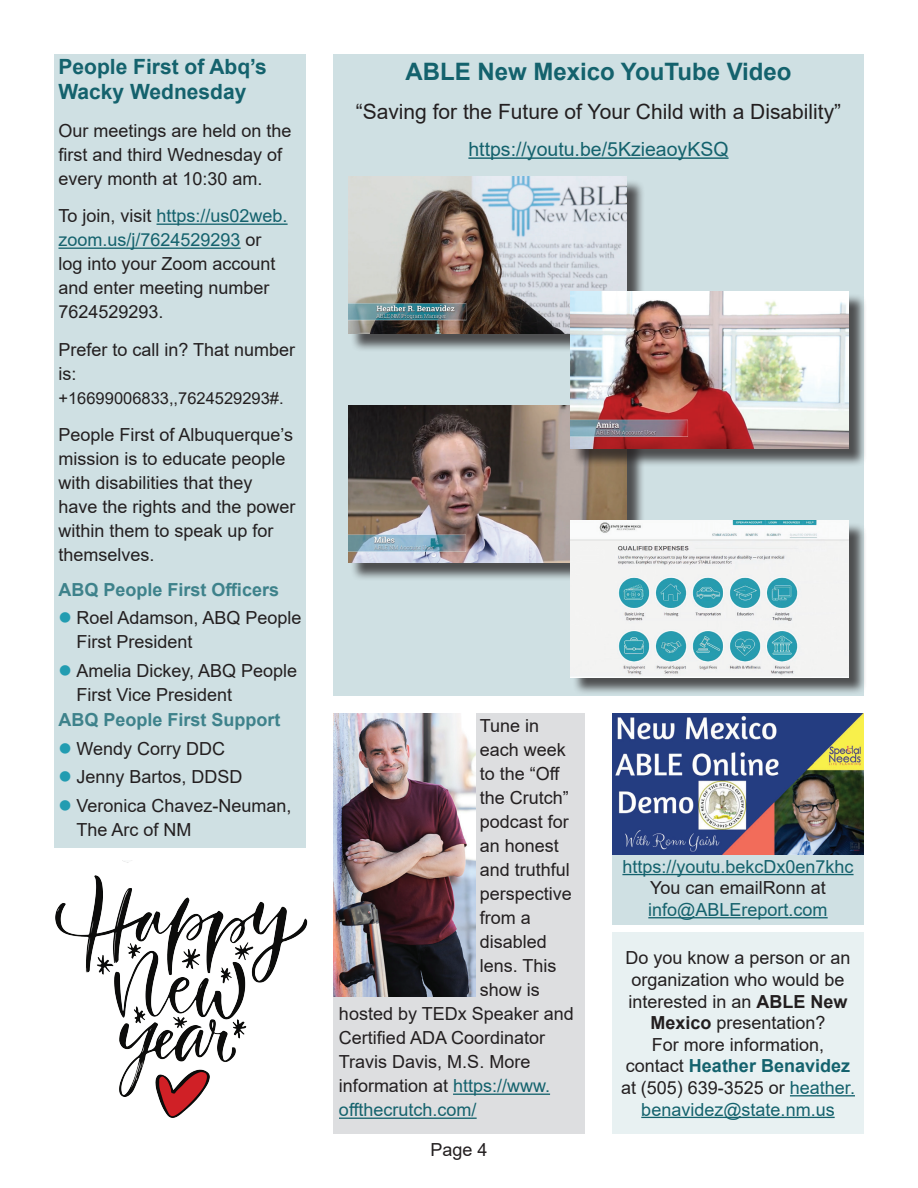
<style>
.page{position:relative;width:918px;height:1188px;background:#fff}
.page>*{position:absolute;margin:0;border:0;box-sizing:border-box;transform-origin:0 0}
.t1{font:700 24px "Arial";color:#14626d}
.t2{font:21px "Arial";color:#231f20}
.t3{font:700 21px/25.5px "Arial";color:#14626d}
.t4{font:19.5px "Arial";color:#14626d}
.t5{font:18px/24px "Arial";color:#231f20}
.t6{font:18px "Arial";color:#14626d}
.t7{font:700 18px "Arial";color:#3e828b}
.t8{font:16.5px "Arial";color:#231f20}
.s1{color:#14626d}
.s2{font-weight:700}
.s3{font-weight:700;color:#14626d}
</style>
<div class="page">
<div style="left:333px;top:54px;width:531px;height:641px;background:#cfe0e3"></div>
<hr style="left:468px;top:157px;width:261px;height:2px;background:#14626d">
<div style="left:350px;top:179px;width:296px;height:173px;background:#231f20;opacity:.75"></div>
<img style="left:348px;top:177px;width:279px;height:157px">
<div style="left:350px;top:408px;width:296px;height:173px;background:#231f20;opacity:.75"></div>
<img style="left:348px;top:406px;width:279px;height:157px">
<div style="left:572px;top:522px;width:296px;height:174px;background:#231f20;opacity:.75"></div>
<img style="left:570px;top:520px;width:279px;height:157px">
<div style="left:572px;top:293px;width:296px;height:174px;background:#231f20;opacity:.75"></div>
<img style="left:570px;top:291px;width:279px;height:157px">
<div style="left:612px;top:933px;width:252px;height:201px;background:#e8f1f2"></div>
<hr style="left:790px;top:1095px;width:65px;height:1px;background:#14626d">
<hr style="left:641px;top:1117px;width:194px;height:1px;background:#14626d">
<div style="left:612px;top:850px;width:252px;height:75px;background:#cfe0e3"></div>
<hr style="left:622px;top:874px;width:232px;height:1px;background:#14626d">
<hr style="left:648px;top:917px;width:180px;height:1px;background:#14626d">
<img style="left:612px;top:713px;width:252px;height:142px">
<div style="left:333px;top:713px;width:252px;height:421px;background:#dddee0"></div>
<hr style="left:453px;top:1094px;width:97px;height:1px;background:#14626d">
<hr style="left:339px;top:1118px;width:138px;height:1px;background:#14626d">
<img style="left:333px;top:713px;width:142px;height:284px">
<div style="left:54px;top:54px;width:252px;height:794px;background:#cfe0e3"></div>
<hr style="left:157px;top:224px;width:131px;height:1px;background:#14626d">
<hr style="left:58px;top:248px;width:183px;height:1px;background:#14626d">
<img style="left:55px;top:861px;width:253px;height:257px">
<p class="t3" style="left:58px;top:54px;width:210px">People First of Abq’s<br>Wacky Wednesday</p>
<p class="t5" style="left:58px;top:118px;width:235px">Our meetings are held on the first and third Wednesday of every month at 10:30 am.</p>
<p class="t5" style="left:58px;top:204px;width:231px">To join, visit <span class="s1">https://us02web. zoom.us/j/7624529293</span> or log into your Zoom account and enter meeting number<br>7624529293.</p>
<p class="t5" style="left:58px;top:337px;width:238px">Prefer to call in? That number is:</p>
<p class="t8" style="left:58px;top:387px;width:227px">+16699006833,,7624529293#.</p>
<p class="t5" style="left:58px;top:423px;width:239px">People First of Albuquerque’s mission is to educate people with disabilities that they have the rights and the power within them to speak up for themselves.</p>
<p class="t7" style="left:58px;top:577px;width:222px">ABQ People First Officers</p>
<p class="t5" style="left:76px;top:606px;width:226px">Roel Adamson, ABQ People<br>First President</p>
<p class="t5" style="left:76px;top:658px;width:222px">Amelia Dickey, ABQ People<br>First Vice President</p>
<p class="t7" style="left:58px;top:707px;width:224px">ABQ People First Support</p>
<p class="t5" style="left:76px;top:734px;width:217px;line-height:28.5px">Wendy Corry DDC<br>Jenny Bartos, DDSD<br>Veronica Chavez-Neuman,</p>
<p class="t5" style="left:76px;top:817px;width:117px">The Arc of NM</p>
<h1 class="t1" style="left:405px;top:55px;width:388px">ABLE New Mexico YouTube Video</h1>
<p class="t2" style="left:356px;top:97px;width:487px">“Saving for the Future of Your Child with a Disability”</p>
<p class="t4" style="left:468px;top:136px;width:262px">https://youtu.be/5KzieaoyKSQ</p>
<p class="t5" style="left:480px;top:714px;width:61px">Tune in</p>
<p class="t5" style="left:480px;top:738px;width:88px">each week</p>
<p class="t5" style="left:480px;top:762px;width:82px">to the “Off</p>
<p class="t5" style="left:480px;top:786px;width:91px">the Crutch”</p>
<p class="t5" style="left:480px;top:810px;width:91px">podcast for</p>
<p class="t5" style="left:480px;top:834px;width:81px">an honest</p>
<p class="t5" style="left:480px;top:858px;width:92px">and truthful</p>
<p class="t5" style="left:480px;top:882px;width:94px">perspective</p>
<p class="t5" style="left:480px;top:906px;width:53px">from a</p>
<p class="t5" style="left:480px;top:930px;width:69px">disabled</p>
<p class="t5" style="left:480px;top:954px;width:78px">lens. This</p>
<p class="t5" style="left:480px;top:978px;width:62px">show is</p>
<p class="t5" style="left:339px;top:1002px;width:236px">hosted by TEDx Speaker and</p>
<p class="t5" style="left:339px;top:1026px;width:208px">Certified ADA Coordinator</p>
<p class="t5" style="left:339px;top:1050px;width:193px">Travis Davis, M.S. More</p>
<p class="t5" style="left:339px;top:1074px;width:213px">information at <span class="s1">https://www.</span></p>
<p class="t6" style="left:339px;top:1097px;width:139px">offthecrutch.com/</p>
<p class="t5" style="left:430px;top:1138px;width:59px">Page 4</p>
<p class="t6" style="left:622px;top:854px;width:233px">https://youtu.bekcDx0en7khc</p>
<p class="t5" style="left:650px;top:876px;width:177px">You can emailRonn at</p>
<p class="t6" style="left:648px;top:897px;width:181px">info@ABLEreport.com</p>
<p class="t5" style="left:621px;top:947px;width:236px;line-height:21.6px;text-align:center">Do you know a person or an organization who would be interested in an <span class="s2">ABLE New<br>Mexico</span> presentation?<br>For more information, contact <span class="s3">Heather Benavidez </span>at (505) 639-3525 or <span class="s1">heather. benavidez@state.nm.us</span></p>
</div>
